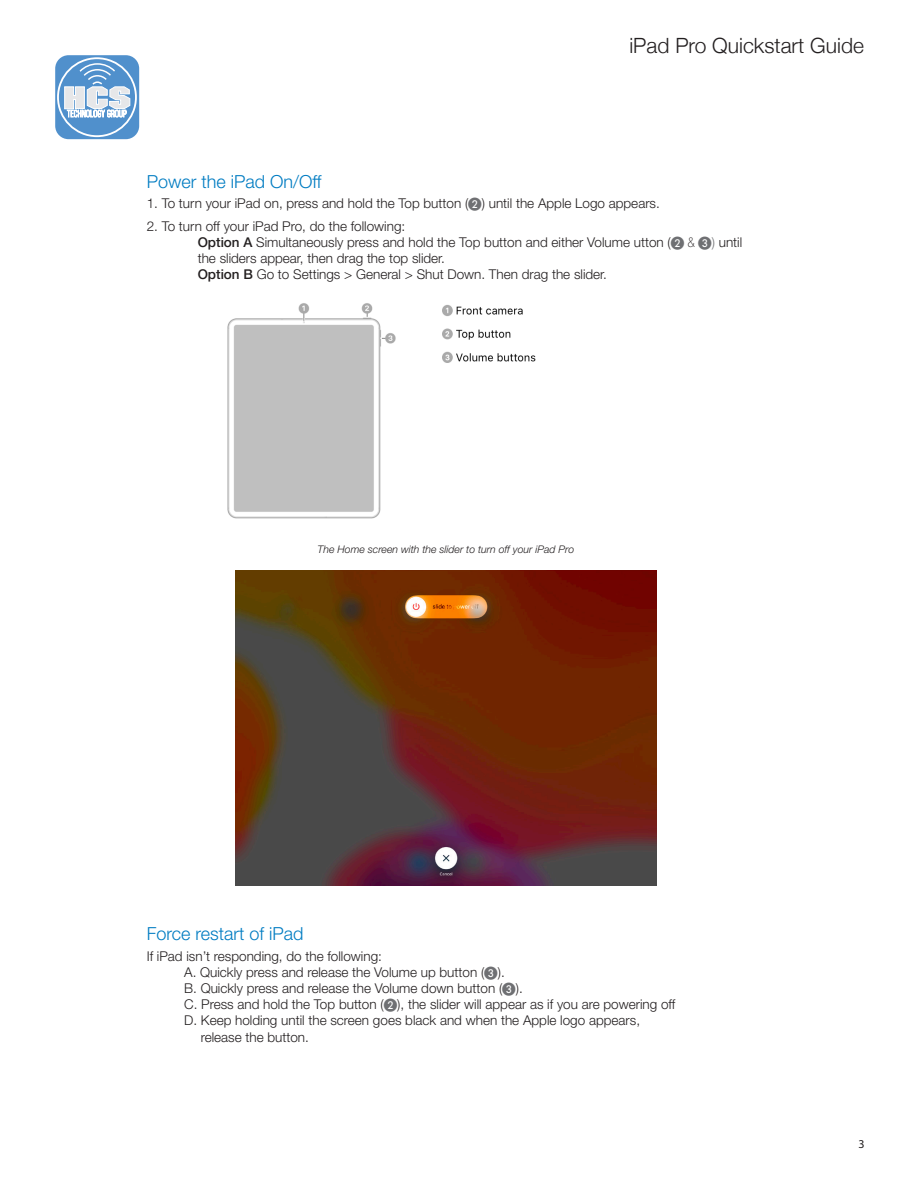
<style>
.page{position:relative;width:918px;height:1188px;background:#fff}
.page>*{position:absolute;margin:0;border:0;box-sizing:border-box;transform-origin:0 0}
.t1{font:300 21px "Helvetica Neue";color:#231f20}
.Lead_head-Color{font:300 18px "Helvetica Neue LT Std";color:#007cc2}
.Copy-Helvetica_Lighg{font:300 13.5px/16.2px "Helvetica Neue LT Std";color:#231f20}
.Copy-Helvetica_Light{font:300 13.5px/16.2px "Helvetica Neue LT Std";color:#231f20}
.t2{font:12px "Myriad Pro";color:#231f20}
.Captions{font:italic 300 10.5px "Helvetica Neue LT Std";color:#231f20}
.s1{color:#6f7073}
.s2{font-weight:500}
.s3{font-weight:100;font-stretch:condensed}
</style>
<div class="page">
<svg style="left:54px;top:54px;width:86px;height:86px"></svg>
<div style="left:55px;top:55px;width:84px;height:84px;background:#5090cc;border-radius:13px"></div>
<svg style="left:64px;top:62px;width:66px;height:57px"></svg>
<div style="left:57px;top:57px;width:80px;height:80px;border:2px solid #fff;border-radius:50%"></div>
<img style="left:227px;top:303px;width:309px;height:216px">
<img style="left:236px;top:570px;width:420px;height:315px">
<h1 class="t1" style="left:629px;top:29px;width:236px">iPad Pro Quickstart Guide</h1>
<p class="Lead_head-Color" style="left:147px;top:170px;width:176px">Power the iPad On/Off</p>
<p class="Copy-Helvetica_Lighg" style="left:147px;top:195px;width:515px">1. To turn your iPad on, press and hold the Top button (<span class="s1">❷</span>) until the Apple Logo appears.</p>
<p class="Copy-Helvetica_Lighg" style="left:147px;top:217px;width:260px">2. To turn off your iPad Pro, do the following:</p>
<p class="Copy-Helvetica_Lighg" style="left:198px;top:234px;width:546px"><span class="s2">Option A</span> Simultaneously press and hold the Top button and either Volume utton (<span class="s1">❷</span> <span class="s3">&amp;</span> <span class="s1">❸)</span> until the sliders appear, then drag the top slider.</p>
<p class="Copy-Helvetica_Lighg" style="left:198px;top:266px;width:411px"><span class="s2">Option B</span> Go to Settings &gt; General &gt; Shut Down. Then drag the slider.</p>
<p class="Captions" style="left:318px;top:544px;width:258px">The Home screen with the slider to turn off your iPad Pro</p>
<p class="Lead_head-Color" style="left:147px;top:922px;width:158px">Force restart of iPad</p>
<p class="Copy-Helvetica_Lighg" style="left:147px;top:947px;width:237px">If iPad isn’t responding, do the following:</p>
<p class="Copy-Helvetica_Light" style="left:184px;top:964px;width:322px">A. Quickly press and release the Volume up button (<span class="s1">❸</span>).</p>
<p class="Copy-Helvetica_Light" style="left:184px;top:980px;width:340px">B. Quickly press and release the Volume down button (<span class="s1">❸</span>).</p>
<p class="Copy-Helvetica_Light" style="left:184px;top:996px;width:493px">C. Press and hold the Top button (<span class="s1">❷</span>), the slider will appear as if you are powering off</p>
<p class="Copy-Helvetica_Light" style="left:201px;top:1012px;width:441px;text-indent:-16px">D. Keep holding until the screen goes black and when the Apple logo appears, release the button.</p>
<p class="t2" style="left:858px;top:1137px;width:8px">3</p>
</div>
